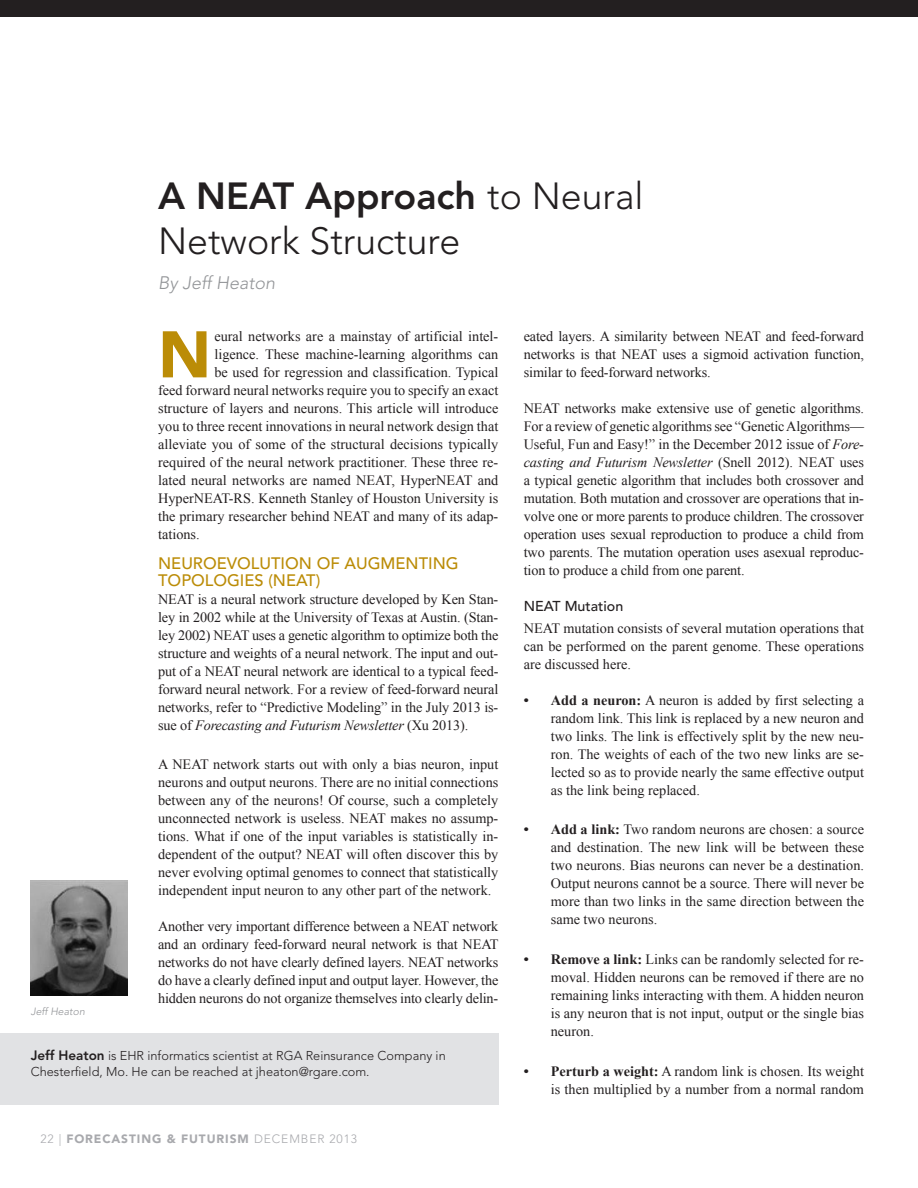
<style>
.page{position:relative;width:918px;height:1188px;background:#fff}
.page>*{position:absolute;margin:0;border:0;box-sizing:border-box;transform-origin:0 0}
.Body_with_Drop_cap{font:900 65.1px "Avenir LT Std";color:#bb8c07}
.Headers_for_Articles{font:300 37.5px/45px "Avenir LT Std";color:#231f20}
.BY_LINE{font:italic 300 18px "Avenir LT Std";color:#939598}
.Subheaders{font:500 16.5px/16.5px "Avenir LT Std";color:#bb8c07}
.Body_general{font:14.25px/18px "Times New Roman";color:#231f20;text-align:justify}
.Body_with_Drop_cap-2{font:14.25px "Times New Roman";color:#231f20}
.Sub_sub_headers{font:500 14.25px "Avenir LT Std";color:#231f20}
.Author_bio_format{font:300 12.75px/15.8px "Avenir LT Std";color:#231f20}
.t1{font:900 12px "Avenir LT Std";letter-spacing:.075em;color:#a8a9ad}
.t2{font:italic 300 10.5px "Avenir LT Std";color:#939598}
.s1{font-weight:800}
.s2{font-style:italic}
.s3{font-weight:700}
.s4{font-weight:800;font-size:13.5px}
.s5{font-weight:300}
</style>
<div class="page">
<div style="left:0;top:0;width:918px;height:16px;background:#231f20"></div>
<div style="left:0;top:1034px;width:498px;height:71px;background:#e1e2e4"></div>
<img style="left:31px;top:880px;width:97px;height:116px">
<p class="Headers_for_Articles" style="left:158px;top:174px;width:487px"><span class="s1">A NEAT Approach</span> to Neural<br>Network Structure</p>
<p class="BY_LINE" style="left:158px;top:272px;width:119px">By Jeff Heaton</p>
<p class="Body_general" style="left:524px;top:327px;width:342px">eated layers. A similarity between NEAT and feed-forward networks is that NEAT uses a sigmoid activation function, similar to feed-forward networks.</p>
<p class="Body_general" style="left:524px;top:399px;width:342px">NEAT networks make extensive use of genetic algorithms.<br>For a review of genetic algorithms see “Genetic Algorithms— Useful, Fun and Easy!” in the December 2012 issue of <span class="s2">Fore&shy;casting and Futurism Newsletter</span> (Snell 2012). NEAT uses a typical genetic algorithm that includes both crossover and mutation. Both mutation and crossover are operations that in&shy;volve one or more parents to produce children. The crossover operation uses sexual reproduction to produce a child from two parents. The mutation operation uses asexual reproduc&shy;tion to produce a child from one parent.</p>
<p class="Sub_sub_headers" style="left:524px;top:598px;width:101px">NEAT Mutation</p>
<p class="Body_general" style="left:524px;top:619px;width:342px">NEAT mutation consists of several mutation operations that can be performed on the parent genome. These operations are discussed here.</p>
<p class="Body_general" style="left:551px;top:691px;width:315px;text-indent:-27px"><span class="s3">• Add a neuron:</span> A neuron is added by first selecting a random link. This link is replaced by a new neuron and two links. The link is effectively split by the new neu&shy;ron. The weights of each of the two new links are se&shy;lected so as to provide nearly the same effective output as the link being replaced.</p>
<p class="Body_general" style="left:551px;top:821px;width:315px;text-indent:-27px"><span class="s3">• Add a link:</span> Two random neurons are chosen: a source and destination. The new link will be between these two neurons. Bias neurons can never be a destination.<br>Output neurons cannot be a source. There will never be more than two links in the same direction between the same two neurons.</p>
<p class="Body_general" style="left:551px;top:950px;width:315px;text-indent:-27px"><span class="s3">• Remove a link:</span> Links can be randomly selected for re&shy;moval. Hidden neurons can be removed if there are no remaining links interacting with them. A hidden neuron is any neuron that is not input, output or the single bias neuron.</p>
<p class="Body_general" style="left:524px;top:1062px;width:342px;text-align:right"><span class="s3">• Perturb a weight:</span> A random link is chosen. Its weight is then multiplied by a number from a normal random</p>
<p class="Body_with_Drop_cap" style="left:158px;top:315px;width:55px">N</p>
<p class="Body_with_Drop_cap-2" style="left:214px;top:327px;width:285px">eural networks are a mainstay of artificial intel-</p>
<p class="Body_with_Drop_cap-2" style="left:214px;top:345px;width:285px">ligence. These machine-learning algorithms can</p>
<p class="Body_with_Drop_cap-2" style="left:214px;top:363px;width:285px">be used for regression and classification. Typical</p>
<p class="Body_with_Drop_cap-2" style="left:158px;top:381px;width:342px">feed forward neural networks require you to specify an exact</p>
<p class="Body_with_Drop_cap-2" style="left:158px;top:399px;width:342px">structure of layers and neurons. This article will introduce</p>
<p class="Body_with_Drop_cap-2" style="left:158px;top:417px;width:342px">you to three recent innovations in neural network design that</p>
<p class="Body_with_Drop_cap-2" style="left:158px;top:435px;width:342px">alleviate you of some of the structural decisions typically</p>
<p class="Body_with_Drop_cap-2" style="left:158px;top:453px;width:342px">required of the neural network practitioner. These three re-</p>
<p class="Body_with_Drop_cap-2" style="left:158px;top:471px;width:342px">lated neural networks are named NEAT, HyperNEAT and</p>
<p class="Body_with_Drop_cap-2" style="left:158px;top:489px;width:342px">HyperNEAT-RS. Kenneth Stanley of Houston University is</p>
<p class="Body_with_Drop_cap-2" style="left:158px;top:507px;width:342px">the primary researcher behind NEAT and many of its adap-</p>
<p class="Body_with_Drop_cap-2" style="left:158px;top:525px;width:43px">tations.</p>
<p class="Subheaders" style="left:158px;top:556px;width:302px">NEUROEVOLUTION OF AUGMENTING<br>TOPOLOGIES (NEAT)</p>
<p class="Body_general" style="left:158px;top:590px;width:342px">NEAT is a neural network structure developed by Ken Stan&shy;ley in 2002 while at the University of Texas at Austin. (Stan&shy;ley 2002) NEAT uses a genetic algorithm to optimize both the structure and weights of a neural network. The input and out&shy;put of a NEAT neural network are identical to a typical feed&shy;forward neural network. For a review of feed-forward neural networks, refer to “Predictive Modeling” in the July 2013 is&shy;sue of <span class="s2">Forecasting and Futurism Newsletter</span> (Xu 2013).</p>
<p class="Body_general" style="left:158px;top:755px;width:342px">A NEAT network starts out with only a bias neuron, input neurons and output neurons. There are no initial connections between any of the neurons! Of course, such a completely unconnected network is useless. NEAT makes no assump&shy;tions. What if one of the input variables is statistically in&shy;dependent of the output? NEAT will often discover this by never evolving optimal genomes to connect that statistically independent input neuron to any other part of the network.</p>
<p class="Body_general" style="left:158px;top:917px;width:342px">Another very important difference between a NEAT network and an ordinary feed-forward neural network is that NEAT networks do not have clearly defined layers. NEAT networks do have a clearly defined input and output layer. However, the hidden neurons do not organize themselves into clearly delin-</p>
<p class="t2" style="left:31px;top:1006px;width:56px">Jeff Heaton</p>
<p class="Author_bio_format" style="left:31px;top:1048px;width:417px"><span class="s4">Jeff Heaton</span> is EHR informatics scientist at RGA Reinsurance Company in<br>Chesterfield, Mo. He can be reached at jheaton@rgare.com.</p>
<p class="t1" style="left:40px;top:1132px;width:318px"><span class="s5">22 |</span> FORECASTING &amp; FUTURISM <span class="s5">DECEMBER 2013</span></p>
</div>
